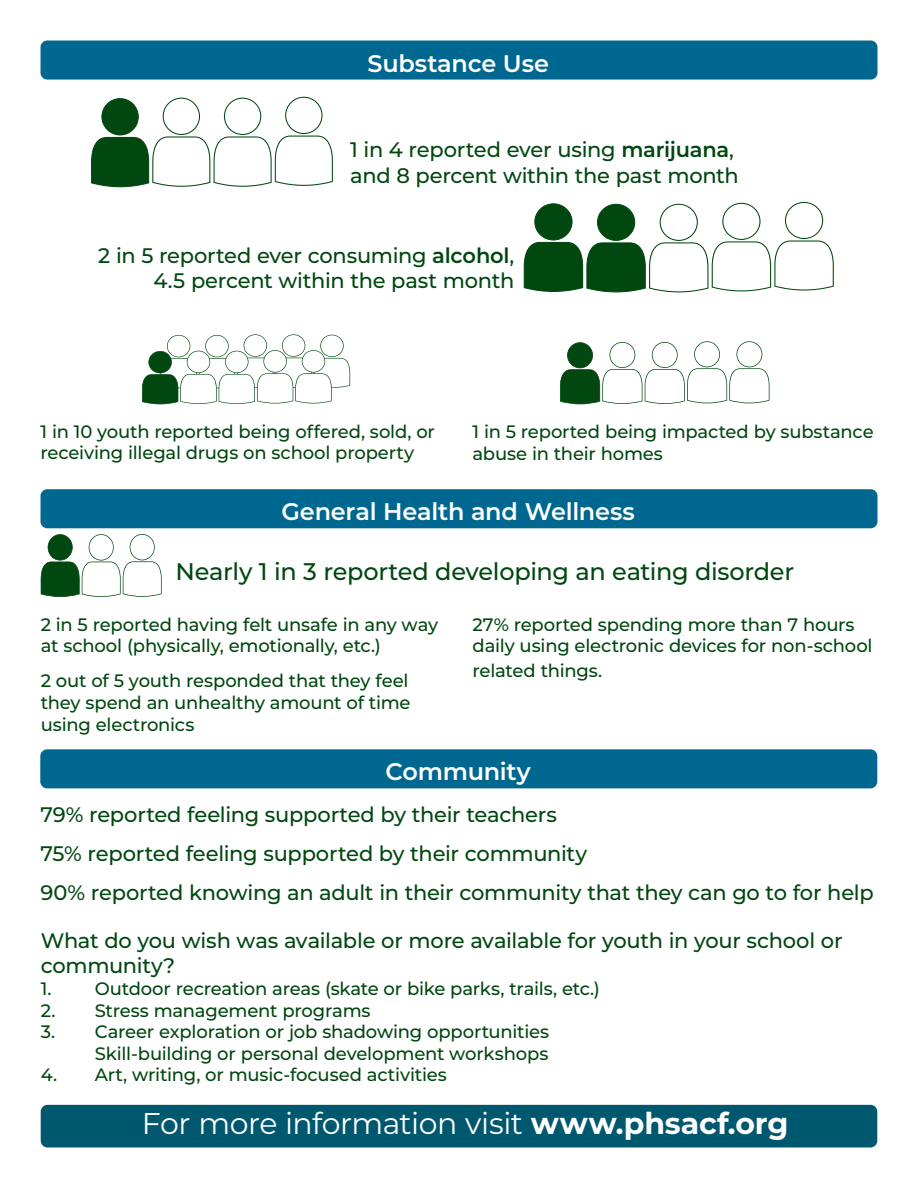
<style>
.page{position:relative;width:918px;height:1188px;background:#fff}
.page>*{position:absolute;margin:0;border:0;box-sizing:border-box;transform-origin:0 0}
.t1{font:30px "Montserrat";letter-spacing:-.015em;color:#fff}
.t2{font:600 24px "Montserrat";letter-spacing:-.01em;color:#fff}
.t3{font:500 24px "Montserrat";letter-spacing:-.015em;color:#004710}
.t4{font:500 21px/25.2px "Montserrat";letter-spacing:-.01em;color:#004710}
.t5{font:500 18px/21.6px "Montserrat";letter-spacing:-.01em;color:#004710}
.s1{font-weight:600}
.s2{font-weight:700}
</style>
<div class="page">
<div style="left:41px;top:1105px;width:836px;height:43px;background:#00586f;border-radius:7px"></div>
<div style="left:40px;top:40px;width:838px;height:40px;background:#006890;border-radius:7px"></div>
<div style="left:40px;top:489px;width:838px;height:39px;background:#006890;border-radius:7px"></div>
<svg style="left:91px;top:97px;width:242px;height:90px"></svg>
<svg style="left:524px;top:202px;width:310px;height:90px"></svg>
<svg style="left:142px;top:334px;width:208px;height:70px"></svg>
<svg style="left:560px;top:341px;width:209px;height:63px"></svg>
<svg style="left:41px;top:534px;width:121px;height:63px"></svg>
<div style="left:40px;top:749px;width:837px;height:39px;background:#006890;border-radius:7px"></div>
<p class="t2" style="left:367px;top:46px;width:183px">Substance Use</p>
<p class="t4" style="left:350px;top:137px;width:390px">1 in 4 reported ever using <span class="s1">marijuana</span>, and 8 percent within the past month</p>
<p class="t4" style="left:98px;top:242px;width:418px;text-align:right">2 in 5 reported ever consuming <span class="s1">alcohol</span>,<br>4.5 percent within the past month</p>
<p class="t5" style="left:40px;top:420px;width:396px">1 in 10 youth reported being offered, sold, or receiving illegal drugs on school property</p>
<p class="t5" style="left:472px;top:420px;width:403px">1 in 5 reported being impacted by substance abuse in their homes</p>
<p class="t2" style="left:282px;top:495px;width:355px">General Health and Wellness</p>
<p class="t3" style="left:176px;top:554px;width:620px">Nearly 1 in 3 reported developing an eating disorder</p>
<p class="t5" style="left:41px;top:613px;width:399px">2 in 5 reported having felt unsafe in any way at school (physically, emotionally, etc.)</p>
<p class="t5" style="left:41px;top:669px;width:371px;text-align:justify">2 out of 5 youth responded that they feel they spend an unhealthy amount of time using electronics</p>
<p class="t5" style="left:473px;top:613px;width:402px">27% reported spending more than 7 hours daily using electronic devices for non-school</p>
<p class="t5" style="left:473px;top:660px;width:131px">related things.</p>
<p class="t2" style="left:385px;top:755px;width:147px">Community</p>
<p class="t4" style="left:40px;top:801px;width:518px">79% reported feeling supported by their teachers</p>
<p class="t4" style="left:40px;top:840px;width:548px">75% reported feeling supported by their community</p>
<p class="t4" style="left:40px;top:879px;width:835px">90% reported knowing an adult in their community that they can go to for help</p>
<p class="t4" style="left:41px;top:927px;width:803px">What do you wish was available or more available for youth in your school or community?</p>
<p class="t5" style="left:41px;top:977px;width:561px">1. Outdoor recreation areas (skate or bike parks, trails, etc.)</p>
<p class="t5" style="left:41px;top:999px;width:331px">2. Stress management programs</p>
<p class="t5" style="left:41px;top:1020px;width:510px">3. Career exploration or job shadowing opportunities</p>
<p class="t5" style="left:95px;top:1042px;width:455px">Skill-building or personal development workshops</p>
<p class="t5" style="left:41px;top:1064px;width:408px">4. Art, writing, or music-focused activities</p>
<p class="t1" style="left:142px;top:1103px;width:648px">For more information visit <span class="s2">www.phsacf.org</span></p>
</div>
